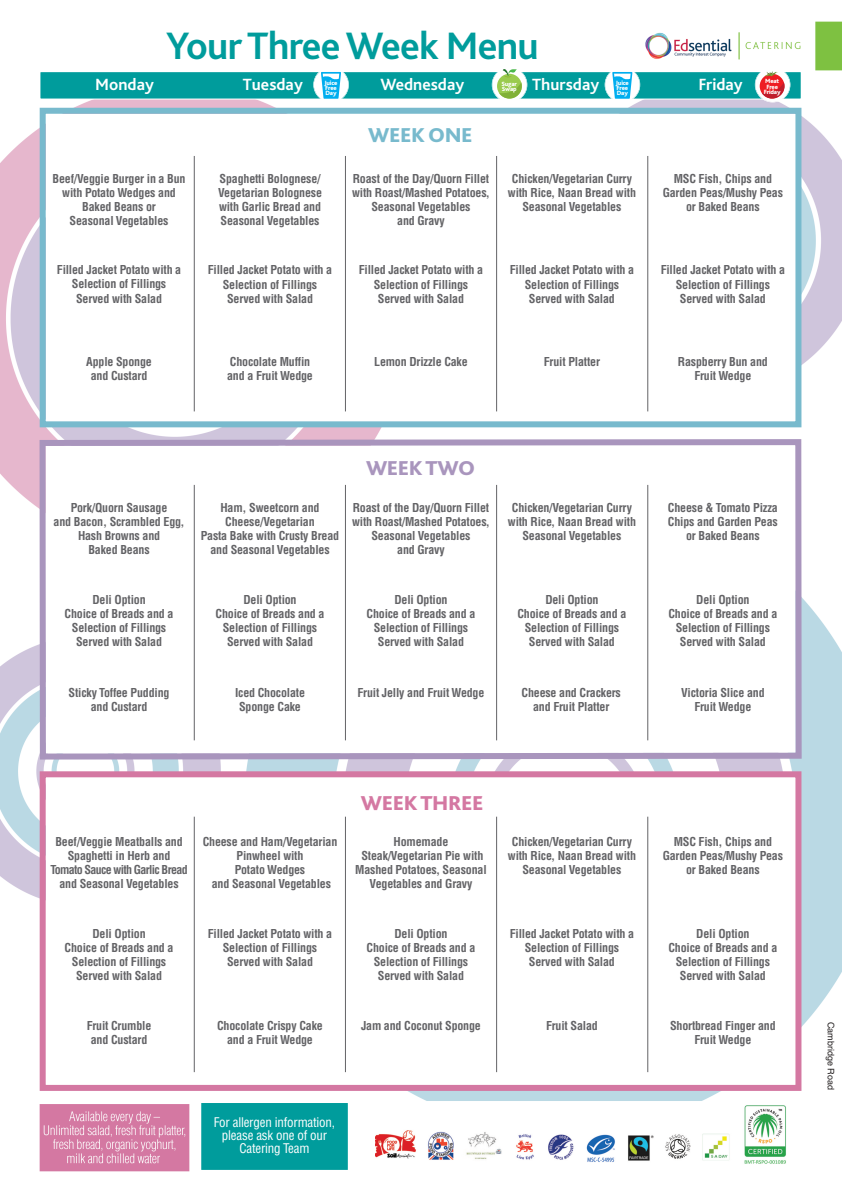
<style>
.page{position:relative;width:842px;height:1191px;background:#fff}
.page>*{position:absolute;margin:0;border:0;box-sizing:border-box;transform-origin:0 0}
.t1{font:700 40px "Bliss 2";letter-spacing:-.02em;color:#009c9c}
.t2{font:800 21px "Bliss 2";letter-spacing:-.02em;color:#d478a2;scale:1.04 1}
.t3{font:800 21px "Bliss 2";letter-spacing:-.02em;color:#78bacd;scale:1.04 1}
.t4{font:800 21px "Bliss 2";letter-spacing:-.02em;color:#a995bd;scale:1.04 1}
.t5{font:700 17px "Bliss 2";color:#fff}
.t6{font:condensed 13px/13px "Helvetica";letter-spacing:-.015em;color:#fff;text-align:center}
.t7{font:700 condensed 12px/14px "Helvetica";letter-spacing:-.015em;color:#636366;text-align:center}
.t8{font:9px "Helvetica";color:#231f20}
.t9{font:800 6.4px/5.3px "Bliss 2";letter-spacing:-.03em;color:#fff;text-align:justify}
</style>
<div class="page">
<img style="left:0;top:21px;width:842px;height:1151px">
<div style="left:46px;top:114px;width:749px;height:307px;background:#fff"></div>
<div style="left:40px;top:108px;width:761px;height:319px;border:6px solid #78bacd"></div>
<svg style="left:37px;top:436px;width:768px;height:326px"></svg>
<div style="left:46px;top:777px;width:749px;height:308px;background:#fff"></div>
<div style="left:40px;top:771px;width:761px;height:320px;border:6px solid #d478a2"></div>
<hr style="left:194px;top:156px;width:1px;height:255px;background:#636366">
<hr style="left:345px;top:156px;width:1px;height:255px;background:#636366">
<hr style="left:496px;top:156px;width:1px;height:255px;background:#636366">
<hr style="left:647px;top:156px;width:1px;height:255px;background:#636366">
<hr style="left:194px;top:485px;width:1px;height:255px;background:#636366">
<hr style="left:345px;top:485px;width:1px;height:255px;background:#636366">
<hr style="left:496px;top:485px;width:1px;height:255px;background:#636366">
<hr style="left:647px;top:485px;width:1px;height:255px;background:#636366">
<hr style="left:194px;top:816px;width:1px;height:256px;background:#636366">
<hr style="left:345px;top:816px;width:1px;height:256px;background:#636366">
<hr style="left:496px;top:816px;width:1px;height:256px;background:#636366">
<hr style="left:647px;top:816px;width:1px;height:256px;background:#636366">
<div style="left:40px;top:72px;width:761px;height:27px;background:#009c9c"></div>
<div style="left:40px;top:71px;width:761px;height:28px;border:1px solid #fff"></div>
<div style="left:201px;top:1103px;width:147px;height:66px;background:#009c9c"></div>
<div style="left:199px;top:1101px;width:151px;height:70px;border:2px solid #fff"></div>
<img style="left:376px;top:1104px;width:421px;height:64px">
<div style="left:314px;top:68px;width:34px;height:34px;background:#fff;border-radius:50%"></div>
<svg style="left:321px;top:72px;width:20px;height:27px"></svg>
<div style="left:313px;top:67px;width:36px;height:35px;border:1px solid #fff;border-radius:50%"></div>
<div style="left:605px;top:68px;width:35px;height:34px;background:#fff;border-radius:50%"></div>
<svg style="left:612px;top:72px;width:20px;height:27px"></svg>
<div style="left:605px;top:67px;width:35px;height:35px;border:1px solid #fff;border-radius:50%"></div>
<div style="left:755px;top:68px;width:35px;height:34px;background:#fff;border-radius:50%"></div>
<svg style="left:760px;top:74px;width:24px;height:25px"></svg>
<svg style="left:762px;top:71px;width:22px;height:28px"></svg>
<div style="left:755px;top:67px;width:35px;height:35px;border:1px solid #fff;border-radius:50%"></div>
<div style="left:492px;top:68px;width:35px;height:34px;background:#fff;border-radius:50%"></div>
<div style="left:497px;top:74px;width:25px;height:25px;background:#9acb4e;border-radius:50%"></div>
<svg style="left:499px;top:69px;width:23px;height:30px"></svg>
<div style="left:492px;top:67px;width:35px;height:35px;border:1px solid #fff;border-radius:50%"></div>
<h1 class="t1" style="left:166px;top:30px;width:374px">YourThree Week Menu</h1>
<h3 class="t5" style="left:95px;top:78px;width:60px">Monday</h3>
<h3 class="t5" style="left:243px;top:78px;width:62px">Tuesday</h3>
<h3 class="t5" style="left:380px;top:78px;width:85px">Wednesday</h3>
<h3 class="t5" style="left:532px;top:78px;width:69px">Thursday</h3>
<h3 class="t5" style="left:698px;top:78px;width:46px">Friday</h3>
<p class="t9" style="left:324px;top:80px;width:14px">Juice Free Day</p>
<p class="t9" style="left:413px;top:79px;width:7px">M</p>
<p class="t9" style="left:616px;top:80px;width:14px">Juice Free Day</p>
<p class="t9" style="left:704px;top:79px;width:7px">M</p>
<p class="t9" style="left:764px;top:79px;width:18px;text-align:center">Meat<br>Free<br>Friday</p>
<p class="t9" style="left:457px;top:80px;width:4px">J</p>
<p class="t9" style="left:501px;top:82px;width:17px">Sugar<br>Swap</p>
<h2 class="t3" style="left:368px;top:127px;width:102px">WEEK ONE</h2>
<p class="t7" style="left:53px;top:171px;width:135px">Beef/Veggie Burger in a Bun with Potato Wedges and<br>Baked Beans or<br>Seasonal Vegetables</p>
<p class="t7" style="left:218px;top:171px;width:105px;text-align:left">Spaghetti Bolognese/<br>Vegetarian Bolognese with Garlic Bread and<br>Seasonal Vegetables</p>
<p class="t7" style="left:352px;top:171px;width:139px">Roast of the Day/Quorn Fillet with Roast/Mashed Potatoes,<br>Seasonal Vegetables<br>and Gravy</p>
<p class="t7" style="left:508px;top:171px;width:130px">Chicken/Vegetarian Curry with Rice, Naan Bread with<br>Seasonal Vegetables</p>
<p class="t7" style="left:663px;top:171px;width:122px">MSC Fish, Chips and<br>Garden Peas/Mushy Peas or Baked Beans</p>
<p class="t7" style="left:57px;top:263px;width:126px">Filled Jacket Potato with a<br>Selection of Fillings<br>Served with Salad</p>
<p class="t7" style="left:208px;top:263px;width:126px">Filled Jacket Potato with a<br>Selection of Fillings<br>Served with Salad</p>
<p class="t7" style="left:359px;top:263px;width:126px">Filled Jacket Potato with a<br>Selection of Fillings<br>Served with Salad</p>
<p class="t7" style="left:510px;top:263px;width:126px">Filled Jacket Potato with a<br>Selection of Fillings<br>Served with Salad</p>
<p class="t7" style="left:661px;top:263px;width:126px">Filled Jacket Potato with a<br>Selection of Fillings<br>Served with Salad</p>
<p class="t7" style="left:86px;top:355px;width:67px">Apple Sponge and Custard</p>
<p class="t7" style="left:678px;top:355px;width:91px">Raspberry Bun and<br>Fruit Wedge</p>
<p class="t7" style="left:230px;top:355px;width:82px">Chocolate Muffin</p>
<p class="t7" style="left:374px;top:355px;width:95px">Lemon Drizzle Cake</p>
<p class="t7" style="left:544px;top:355px;width:58px">Fruit Platter</p>
<p class="t7" style="left:227px;top:369px;width:87px">and a Fruit Wedge</p>
<h2 class="t4" style="left:366px;top:460px;width:106px">WEEKTWO</h2>
<p class="t7" style="left:54px;top:500px;width:132px">Pork/Quorn Sausage<br>and Bacon, Scrambled Egg,<br>Hash Browns and<br>Baked Beans</p>
<p class="t7" style="left:201px;top:500px;width:140px">Ham, Sweetcorn and<br>Cheese/Vegetarian<br>Pasta Bake with Crusty Bread and Seasonal Vegetables</p>
<p class="t7" style="left:352px;top:500px;width:139px">Roast of the Day/Quorn Fillet with Roast/Mashed Potatoes,<br>Seasonal Vegetables<br>and Gravy</p>
<p class="t7" style="left:508px;top:500px;width:130px">Chicken/Vegetarian Curry with Rice, Naan Bread with<br>Seasonal Vegetables</p>
<p class="t7" style="left:668px;top:500px;width:111px">Cheese &amp; Tomato Pizza<br>Chips and Garden Peas or Baked Beans</p>
<p class="t7" style="left:65px;top:593px;width:110px">Deli Option<br>Choice of Breads and a<br>Selection of Fillings<br>Served with Salad</p>
<p class="t7" style="left:216px;top:593px;width:110px">Deli Option<br>Choice of Breads and a<br>Selection of Fillings<br>Served with Salad</p>
<p class="t7" style="left:367px;top:593px;width:110px">Deli Option<br>Choice of Breads and a<br>Selection of Fillings<br>Served with Salad</p>
<p class="t7" style="left:517px;top:593px;width:110px">Deli Option<br>Choice of Breads and a<br>Selection of Fillings<br>Served with Salad</p>
<p class="t7" style="left:668px;top:593px;width:110px">Deli Option<br>Choice of Breads and a<br>Selection of Fillings<br>Served with Salad</p>
<p class="t7" style="left:69px;top:685px;width:102px">Sticky Toffee Pudding and Custard</p>
<p class="t7" style="left:681px;top:685px;width:85px">Victoria Slice and<br>Fruit Wedge</p>
<p class="t7" style="left:235px;top:685px;width:71px">Iced Chocolate</p>
<p class="t7" style="left:357px;top:685px;width:128px">Fruit Jelly and Fruit Wedge</p>
<p class="t7" style="left:239px;top:699px;width:63px">Sponge Cake</p>
<p class="t7" style="left:521px;top:685px;width:101px">Cheese and Crackers and Fruit Platter</p>
<h2 class="t2" style="left:361px;top:794px;width:119px">WEEKTHREE</h2>
<p class="t7" style="left:50px;top:835px;width:139px">Beef/Veggie Meatballs and<br>Spaghetti in Herb and<br>Tomato Sauce with Garlic Bread and Seasonal Vegetables</p>
<p class="t7" style="left:203px;top:835px;width:136px">Cheese and Ham/Vegetarian<br>Pinwheel with<br>Potato Wedges<br>and Seasonal Vegetables</p>
<p class="t7" style="left:355px;top:835px;width:133px">Homemade<br>Steak/Vegetarian Pie with<br>Mashed Potatoes, Seasonal<br>Vegetables and Gravy</p>
<p class="t7" style="left:508px;top:835px;width:130px">Chicken/Vegetarian Curry with Rice, Naan Bread with<br>Seasonal Vegetables</p>
<p class="t7" style="left:663px;top:835px;width:122px">MSC Fish, Chips and<br>Garden Peas/Mushy Peas or Baked Beans</p>
<p class="t7" style="left:65px;top:927px;width:110px">Deli Option<br>Choice of Breads and a<br>Selection of Fillings<br>Served with Salad</p>
<p class="t7" style="left:208px;top:927px;width:126px">Filled Jacket Potato with a<br>Selection of Fillings<br>Served with Salad</p>
<p class="t7" style="left:367px;top:927px;width:110px">Deli Option<br>Choice of Breads and a<br>Selection of Fillings<br>Served with Salad</p>
<p class="t7" style="left:510px;top:927px;width:126px">Filled Jacket Potato with a<br>Selection of Fillings<br>Served with Salad</p>
<p class="t7" style="left:668px;top:927px;width:110px">Deli Option<br>Choice of Breads and a<br>Selection of Fillings<br>Served with Salad</p>
<p class="t7" style="left:87px;top:1019px;width:66px">Fruit Crumble and Custard</p>
<p class="t7" style="left:670px;top:1019px;width:107px">Shortbread Finger and<br>Fruit Wedge</p>
<p class="t7" style="left:217px;top:1019px;width:107px">Chocolate Crispy Cake</p>
<p class="t7" style="left:361px;top:1019px;width:121px">Jam and Coconut Sponge</p>
<p class="t7" style="left:546px;top:1019px;width:53px">Fruit Salad</p>
<p class="t7" style="left:227px;top:1033px;width:87px">and a Fruit Wedge</p>
<p class="t6" style="left:214px;top:1116px;width:123px">For allergen information, please ask one of our<br>Catering Team</p>
<p class="t8" style="left:836px;top:1021px;width:70px;rotate:90deg">Cambridge Road</p>
</div>
